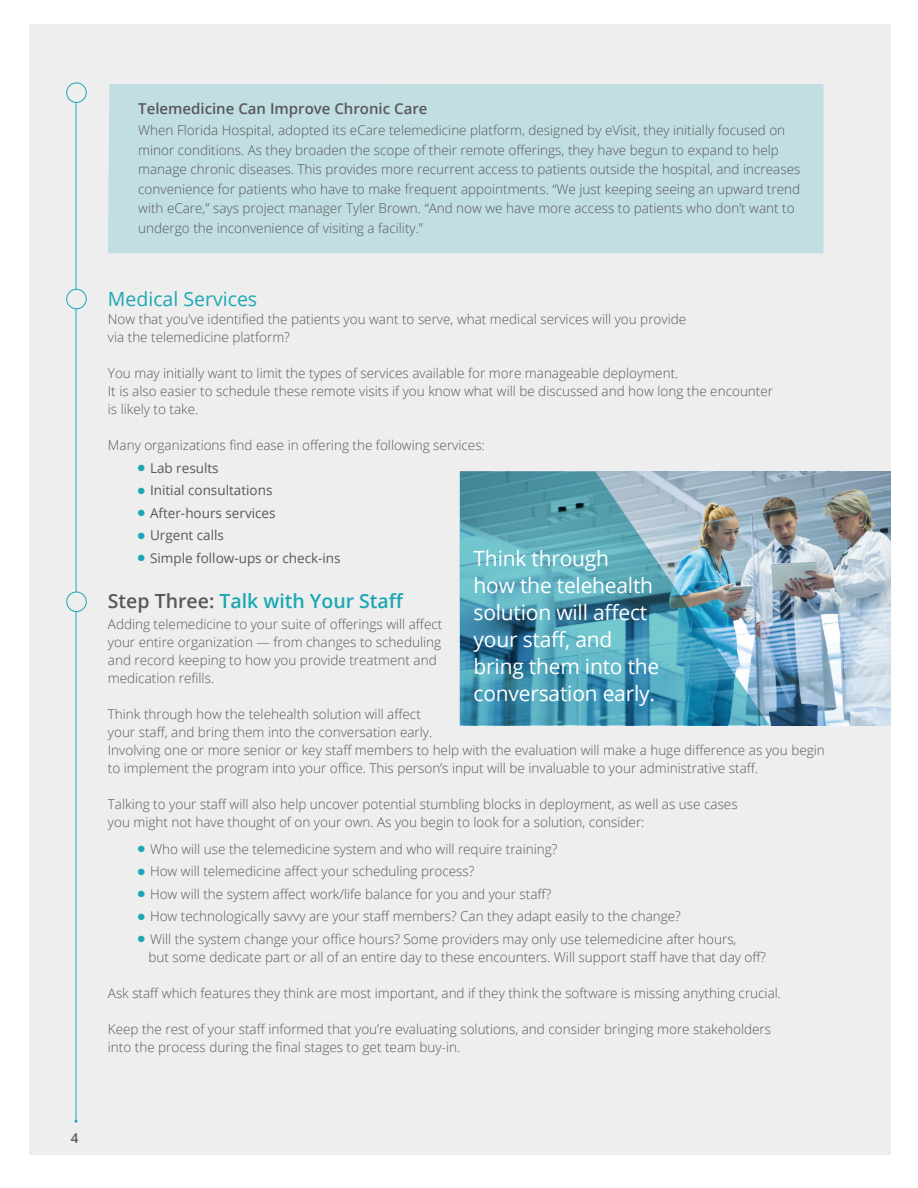
<style>
.page{position:relative;width:918px;height:1188px;background:#fff}
.page>*{position:absolute;margin:0;border:0;box-sizing:border-box;transform-origin:0 0}
.t1{font:21px/27px "Open Sans";letter-spacing:-.01em;color:#fff}
.t2{font:600 19.5px "Open Sans";color:#1ba8b2}
.t3{font:19.5px "Open Sans";color:#1ba8b2}
.t4{font:600 15px "Open Sans";color:#57585a}
.t5{font:300 13.5px/18px "Open Sans";color:#57585a}
.t6{font:13.5px "Open Sans";color:#57585a}
.t7{font:600 13.5px "Open Sans";color:#57585a}
.s1{color:#1ba8b2}
.s2{color:#57585a}
</style>
<div class="page">
<div style="left:29px;top:24px;width:862px;height:1131px;background:#eeeeef"></div>
<hr style="left:76px;top:96px;width:1px;height:1025px;background:#1ba8b2">
<div style="left:67px;top:83px;width:19px;height:19px;background:#eeeeef;border-radius:50%"></div>
<div style="left:66px;top:82px;width:21px;height:21px;border:1px solid #1ba8b2;border-radius:50%"></div>
<div style="left:67px;top:289px;width:19px;height:20px;background:#eeeeef;border-radius:50%"></div>
<div style="left:66px;top:289px;width:21px;height:20px;border:1px solid #1ba8b2;border-radius:50%"></div>
<div style="left:108px;top:84px;width:716px;height:169px;background:#c1dee3"></div>
<div style="left:67px;top:592px;width:19px;height:20px;background:#eeeeef;border-radius:50%"></div>
<div style="left:66px;top:592px;width:21px;height:20px;border:1px solid #1ba8b2;border-radius:50%"></div>
<img style="left:770px;top:471px;width:121px;height:254px">
<img style="left:460px;top:471px;width:310px;height:254px">
<p class="t4" style="left:138px;top:99px;width:291px">Telemedicine Can Improve Chronic Care</p>
<p class="t5" style="left:138px;top:120px;width:664px;line-height:19.5px">When Florida Hospital, adopted its eCare telemedicine platform, designed by eVisit, they initially focused on minor conditions. As they broaden the scope of their remote offerings, they have begun to expand to help manage chronic diseases. This provides more recurrent access to patients outside the hospital, and increases convenience for patients who have to make frequent appointments. “We just keeping seeing an upward trend with eCare,” says project manager Tyler Brown. “And now we have more access to patients who don’t want to undergo the inconvenience of visiting a facility.”</p>
<p class="t3" style="left:108px;top:286px;width:151px">Medical Services</p>
<p class="t5" style="left:108px;top:310px;width:580px">Now that you’ve identified the patients you want to serve, what medical services will you provide</p>
<p class="t5" style="left:108px;top:328px;width:184px">via the telemedicine platform?</p>
<p class="t5" style="left:108px;top:364px;width:572px">You may initially want to limit the types of services available for more manageable deployment.</p>
<p class="t5" style="left:108px;top:382px;width:667px">It is also easier to schedule these remote visits if you know what will be discussed and how long the encounter</p>
<p class="t5" style="left:108px;top:400px;width:92px">is likely to take.</p>
<p class="t5" style="left:108px;top:436px;width:378px">Many organizations find ease in offering the following services:</p>
<p class="t6" style="left:138px;top:458px;width:82px"><span class="s1">●</span> Lab results</p>
<p class="t6" style="left:138px;top:481px;width:136px"><span class="s1">●</span> Initial consultations</p>
<p class="t6" style="left:138px;top:503px;width:139px"><span class="s1">●</span> After-hours services</p>
<p class="t6" style="left:138px;top:526px;width:88px"><span class="s1">●</span> Urgent calls</p>
<p class="t6" style="left:138px;top:548px;width:204px"><span class="s1">●</span> Simple follow-ups or check-ins</p>
<p class="t2" style="left:108px;top:587px;width:298px"><span class="s2">Step Three:</span> Talk with Your Staff</p>
<p class="t5" style="left:108px;top:614px;width:336px">Adding telemedicine to your suite of offerings will affect your entire organization — from changes to scheduling and record keeping to how you provide treatment and medication refills.</p>
<p class="t5" style="left:108px;top:704px;width:314px">Think through how the telehealth solution will affect</p>
<p class="t5" style="left:108px;top:722px;width:326px">your staff, and bring them into the conversation early.</p>
<p class="t5" style="left:108px;top:740px;width:718px">Involving one or more senior or key staff members to help with the evaluation will make a huge difference as you begin</p>
<p class="t5" style="left:108px;top:758px;width:652px">to implement the program into your office. This person’s input will be invaluable to your administrative staff.</p>
<p class="t5" style="left:108px;top:794px;width:631px">Talking to your staff will also help uncover potential stumbling blocks in deployment, as well as use cases you might not have thought of on your own. As you begin to look for a solution, consider:</p>
<p class="t5" style="left:138px;top:839px;width:421px"><span class="s1">●</span> Who will use the telemedicine system and who will require training?</p>
<p class="t5" style="left:138px;top:862px;width:338px"><span class="s1">●</span> How will telemedicine affect your scheduling process?</p>
<p class="t5" style="left:138px;top:884px;width:415px"><span class="s1">●</span> How will the system affect work/life balance for you and your staff?</p>
<p class="t5" style="left:138px;top:907px;width:545px"><span class="s1">●</span> How technologically savvy are your staff members? Can they adapt easily to the change?</p>
<p class="t5" style="left:148px;top:929px;width:619px;text-indent:-11px"><span class="s1">●</span> Will the system change your office hours? Some providers may only use telemedicine after hours,<br>but some dedicate part or all of an entire day to these encounters. Will support staff have that day off?</p>
<p class="t5" style="left:108px;top:983px;width:675px">Ask staff which features they think are most important, and if they think the software is missing anything crucial.</p>
<p class="t5" style="left:108px;top:1019px;width:665px">Keep the rest of your staff informed that you’re evaluating solutions, and consider bringing more stakeholders into the process during the final stages to get team buy-in.</p>
<p class="t1" style="left:474px;top:544px;width:137px">Think through</p>
<p class="t1" style="left:474px;top:571px;width:187px">how the telehealth solution will affect your staff, and bring them into the conversation early.</p>
<p class="t7" style="left:71px;top:1129px;width:9px">4</p>
</div>
